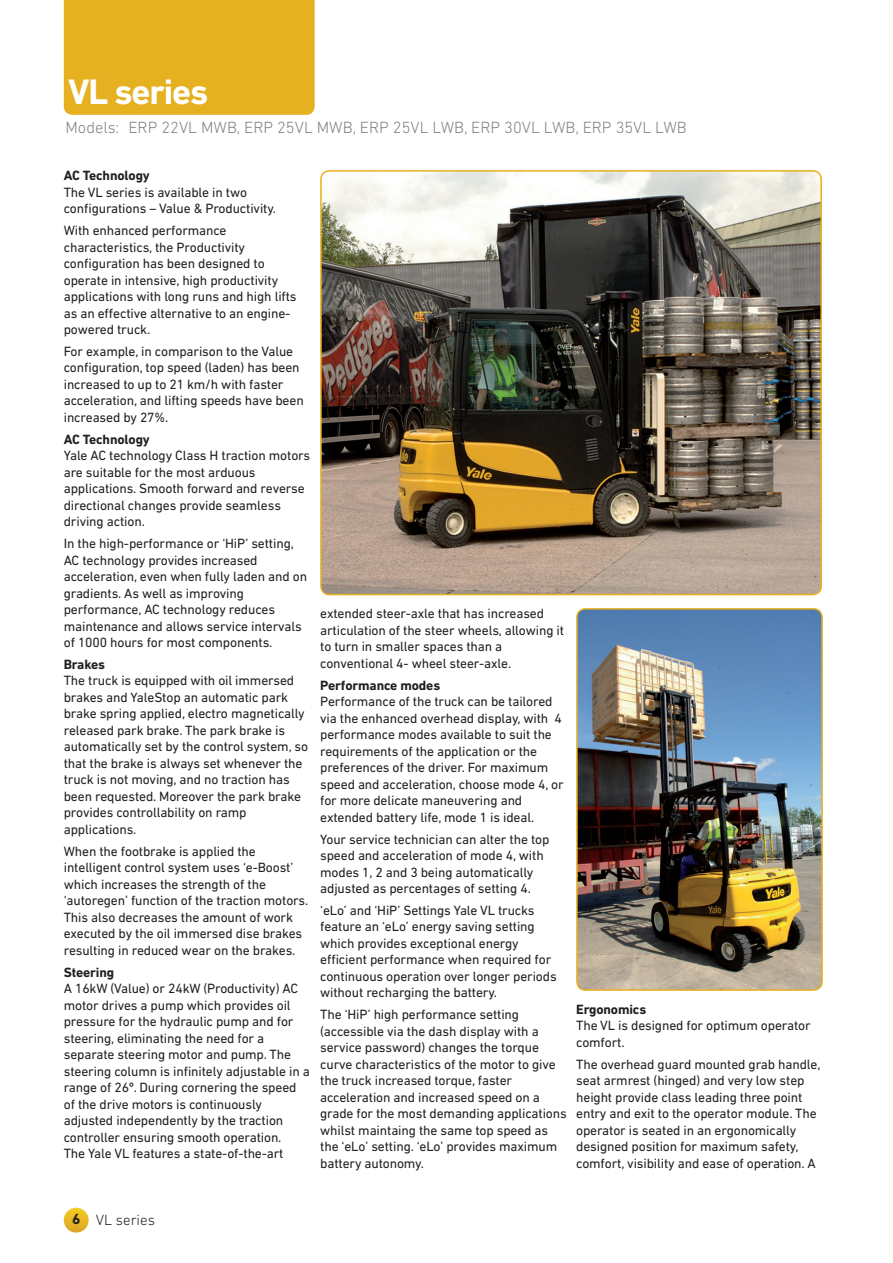
<style>
.page{position:relative;width:893px;height:1263px;background:#fff}
.page>*{position:absolute;margin:0;border:0;box-sizing:border-box;transform-origin:0 0}
.t1{font:700 36px "DIN Next LT Pro";letter-spacing:-.03em;color:#fff}
.t2{font:300 16.5px "DIN Next LT Pro";color:#808285}
.t3{font:300 15px "DIN Next LT Pro";color:#231f20}
.t4{font:700 15px "DIN Next LT Pro";color:#231f20}
.t5{font:13.65px/16.5px "DIN Next LT Pro";letter-spacing:-.01em;color:#231f20}
.s1{font-weight:700}
</style>
<div class="page">
<div style="left:64px;top:1208px;width:25px;height:24px;background:linear-gradient(to bottom,#f4cc20,#dea729);border-radius:12px"></div>
<div style="left:64px;top:0;width:251px;height:115px;background:#e6b120"></div>
<img style="left:321px;top:171px;width:500px;height:424px">
<div style="left:320px;top:170px;width:502px;height:425px;border:2px solid #e6b120;border-radius:9px"></div>
<img style="left:577px;top:609px;width:245px;height:379px">
<div style="left:576px;top:608px;width:247px;height:383px;border:2px solid #e6b120;border-radius:9px"></div>
<p class="t1" style="left:68px;top:70px;width:142px">VL series</p>
<p class="t2" style="left:65px;top:118px;width:623px">Models: ERP 22VL MWB, ERP 25VL MWB, ERP 25VL LWB, ERP 30VL LWB, ERP 35VL LWB</p>
<p class="t5" style="left:64px;top:167px;width:214px"><span class="s1">AC Technology<br></span>The VL series is available in two configurations – Value &amp; Productivity.</p>
<p class="t5" style="left:64px;top:222px;width:234px">With enhanced performance characteristics, the Productivity configuration has been designed to operate in intensive, high productivity applications with long runs and high lifts as an effective alternative to an engine&shy;powered truck.</p>
<p class="t5" style="left:64px;top:343px;width:241px">For example, in comparison to the Value configuration, top speed (laden) has been increased to up to 21 km/h with faster acceleration, and lifting speeds have been increased by 27%.</p>
<p class="t5" style="left:64px;top:431px;width:248px"><span class="s1">AC Technology<br></span>Yale AC technology Class H traction motors are suitable for the most arduous applications. Smooth forward and reverse directional changes provide seamless driving action.</p>
<p class="t5" style="left:64px;top:535px;width:245px">In the high-performance or ‘HiP’ setting, AC technology provides increased acceleration, even when fully laden and on gradients. As well as improving performance, AC technology reduces maintenance and allows service intervals of 1000 hours for most components.</p>
<p class="t5" style="left:64px;top:656px;width:246px"><span class="s1">Brakes<br></span>The truck is equipped with oil immersed brakes and YaleStop an automatic park brake spring applied, electro magnetically released park brake. The park brake is automatically set by the control system, so that the brake is always set whenever the truck is not moving, and no traction has been requested. Moreover the park brake provides controllability on ramp applications.</p>
<p class="t5" style="left:64px;top:843px;width:246px">When the footbrake is applied the intelligent control system uses ‘e-Boost’ which increases the strength of the ‘autoregen’ function of the traction motors.<br>This also decreases the amount of work executed by the oil immersed dise brakes resulting in reduced wear on the brakes.</p>
<p class="t5" style="left:64px;top:963px;width:248px"><span class="s1">Steering<br></span>A 16kW (Value) or 24kW (Productivity) AC motor drives a pump which provides oil pressure for the hydraulic pump and for steering, eliminating the need for a separate steering motor and pump. The steering column is infinitely adjustable in a range of 26º. During cornering the speed of the drive motors is continuously adjusted independently by the traction controller ensuring smooth operation.<br>The Yale VL features a state-of-the-art</p>
<p class="t5" style="left:320px;top:605px;width:245px">extended steer-axle that has increased articulation of the steer wheels, allowing it to turn in smaller spaces than a conventional 4- wheel steer-axle.</p>
<p class="t5" style="left:320px;top:677px;width:245px"><span class="s1">Performance modes<br></span>Performance of the truck can be tailored via the enhanced overhead display, with 4 performance modes available to suit the requirements of the application or the preferences of the driver. For maximum speed and acceleration, choose mode 4, or for more delicate maneuvering and extended battery life, mode 1 is ideal.</p>
<p class="t5" style="left:320px;top:830px;width:231px">Your service technician can alter the top speed and acceleration of mode 4, with modes 1, 2 and 3 being automatically adjusted as percentages of setting 4.</p>
<p class="t5" style="left:320px;top:902px;width:238px">‘eLo’ and ‘HiP’ Settings Yale VL trucks feature an ‘eLo’ energy saving setting which provides exceptional energy efficient performance when required for continuous operation over longer periods without recharging the battery.</p>
<p class="t5" style="left:320px;top:1006px;width:248px">The ‘HiP’ high performance setting (accessible via the dash display with a service password) changes the torque curve characteristics of the motor to give the truck increased torque, faster acceleration and increased speed on a grade for the most demanding applications whilst maintaing the same top speed as the ‘eLo’ setting. ‘eLo’ provides maximum battery autonomy.</p>
<p class="t5" style="left:576px;top:1001px;width:236px"><span class="s1">Ergonomics<br></span>The VL is designed for optimum operator comfort.</p>
<p class="t5" style="left:576px;top:1055px;width:246px">The overhead guard mounted grab handle, seat armrest (hinged) and very low step height provide class leading three point entry and exit to the operator module. The operator is seated in an ergonomically designed position for maximum safety, comfort, visibility and ease of operation. A</p>
<p class="t4" style="left:72px;top:1210px;width:10px">6</p>
<p class="t3" style="left:96px;top:1211px;width:61px">VL series</p>
</div>
